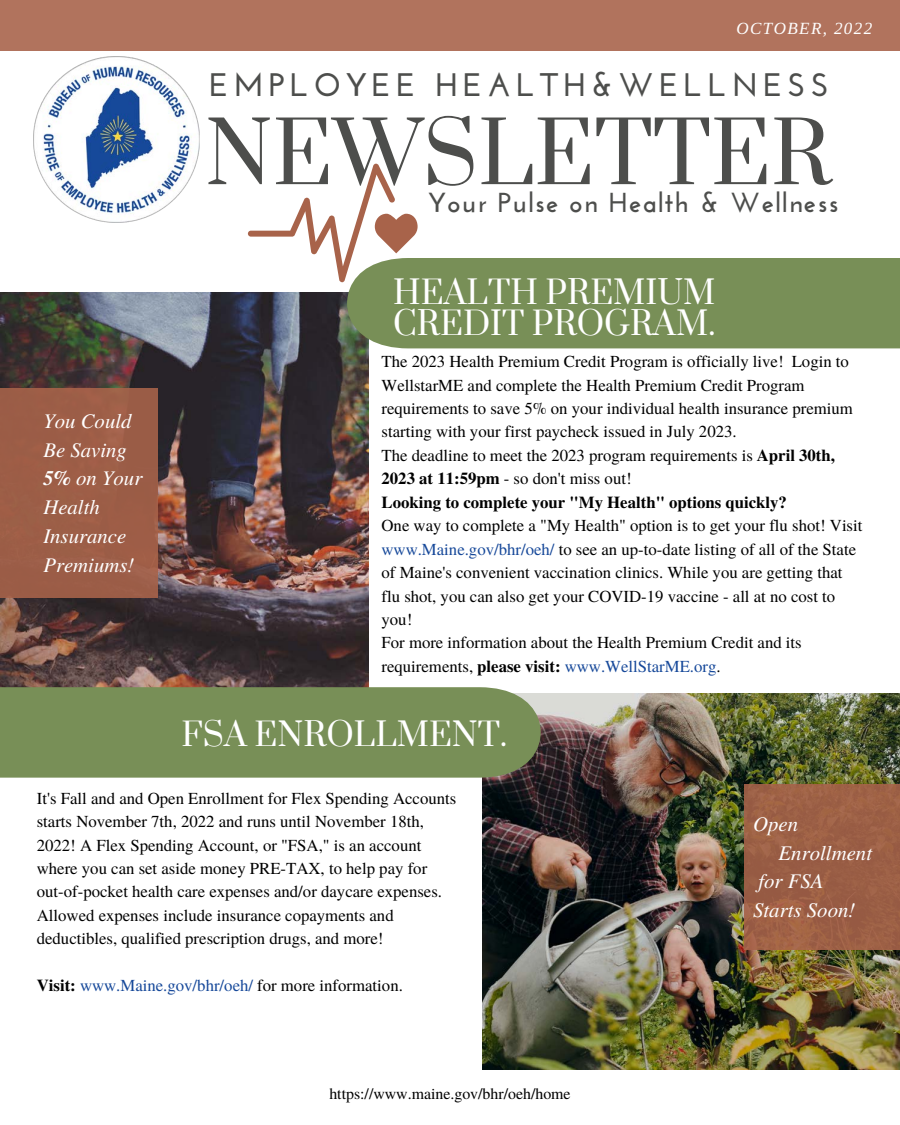
<style>
.page{position:relative;width:900px;height:1125px;background:#fff}
.page>*{position:absolute;margin:0;border:0;box-sizing:border-box;transform-origin:0 0}
.t1{font:83.25px "Prata";color:#4d4e4c}
.t2{font:700 32.5px "Josefin Sans";letter-spacing:.15em;color:#4d4e4c}
.t3{font:31.75px/30.9px "Prata";color:#fff}
.t4{font:700 27.5px "Josefin Sans";letter-spacing:.05em;color:#4d4e4c}
.t5{font:italic 20.75px/28.8px "Te X Gyre Termes";color:#fff}
.t6{font:italic 17px "Libra Serif Modern";letter-spacing:.08em;color:#fff}
.t7{font:16.75px/23.5px "Te X Gyre Termes";color:#000}
.t8{font:16.75px "Te X Gyre Termes";color:#17499a}
.t9{font:700 16.75px "Te X Gyre Termes";color:#000}
.t10{font:15.88px "Te X Gyre Termes";color:#000}
.s1{font-weight:700}
.s2{color:#17499a}
.s3{font-weight:700;color:#000}
.s4{color:#000}
</style>
<div class="page">
<img style="left:0;top:292px;width:368px;height:395px">
<img style="left:483px;top:694px;width:417px;height:376px">
<div style="left:0;top:388px;width:158px;height:210px;background:#9c5d47"></div>
<div style="left:744px;top:784px;width:156px;height:166px;background:#9c5f45"></div>
<div style="left:0;top:0;width:900px;height:50px;background:#b1735d"></div>
<div style="left:347px;top:258px;width:553px;height:90px;background:#788f57"></div>
<div style="left:0;top:687px;width:540px;height:91px;background:#788f57"></div>
<img style="left:33px;top:57px;width:166px;height:166px">
<svg style="left:248px;top:164px;width:170px;height:118px"></svg>
<p class="t6" style="left:737px;top:19px;width:137px">OCTOBER, 2022</p>
<p class="t2" style="left:209px;top:72px;width:621px">EMPLOYEE HEALTH&amp;WELLNESS</p>
<p class="t1" style="left:205px;top:101px;width:628px">NEWSLETTER</p>
<p class="t4" style="left:429px;top:192px;width:411px">Your Pulse on Health &amp; Wellness</p>
<p class="t5" style="left:43px;top:405px;width:101px">You Could<br>Be Saving<br><span class="s1">5%</span> on Your<br>Health<br>Insurance<br>Premiums!</p>
<p class="t3" style="left:393px;top:278px;width:324px">HEALTH PREMIUM<br>CREDIT PROGRAM.</p>
<p class="t7" style="left:382px;top:349px;width:473px">The 2023 Health Premium Credit Program is officially live! Login to WellstarME and complete the Health Premium Credit Program requirements to save 5% on your individual health insurance premium starting with your first paycheck issued in July 2023.</p>
<p class="t7" style="left:382px;top:443px;width:455px">The deadline to meet the 2023 program requirements is <span class="s1">April 30th,<br>2023 at 11:59pm</span> - so don't miss out!</p>
<p class="t9" style="left:382px;top:489px;width:407px">Looking to complete your "My Health" options quickly?</p>
<p class="t7" style="left:382px;top:513px;width:482px">One way to complete a "My Health" option is to get your flu shot! Visit <span class="s2">www.Maine.gov/bhr/oeh/</span> to see an up-to-date listing of all of the State of Maine's convenient vaccination clinics. While you are getting that flu shot, you can also get your COVID-19 vaccine - all at no cost to you!</p>
<p class="t7" style="left:382px;top:630px;width:422px">For more information about the Health Premium Credit and its requirements, <span class="s1">please visit:</span> <span class="s2">www.WellStarME.org</span>.</p>
<p class="t3" style="left:182px;top:721px;width:327px">FSA ENROLLMENT.</p>
<p class="t7" style="left:37px;top:785px;width:421px">It's Fall and and Open Enrollment for Flex Spending Accounts starts November 7th, 2022 and runs until November 18th, 2022! A Flex Spending Account, or "FSA," is an account where you can set aside money PRE-TAX, to help pay for</p>
<p class="t7" style="left:37px;top:879px;width:407px">out-of-pocket health care expenses and/or daycare expenses.</p>
<p class="t7" style="left:37px;top:903px;width:358px">Allowed expenses include insurance copayments and deductibles, qualified prescription drugs, and more!</p>
<p class="t8" style="left:37px;top:974px;width:368px"><span class="s3">Visit:</span> www.Maine.gov/bhr/oeh/ <span class="s4">for more information.</span></p>
<p class="t10" style="left:329px;top:1082px;width:243px">https://www.maine.gov/bhr/oeh/home</p>
<p class="t5" style="left:753px;top:808px;width:47px">Open</p>
<p class="t5" style="left:779px;top:837px;width:95px">Enrollment</p>
<p class="t5" style="left:758px;top:866px;width:67px">for FSA</p>
<p class="t5" style="left:753px;top:895px;width:104px">Starts Soon!</p>
</div>
